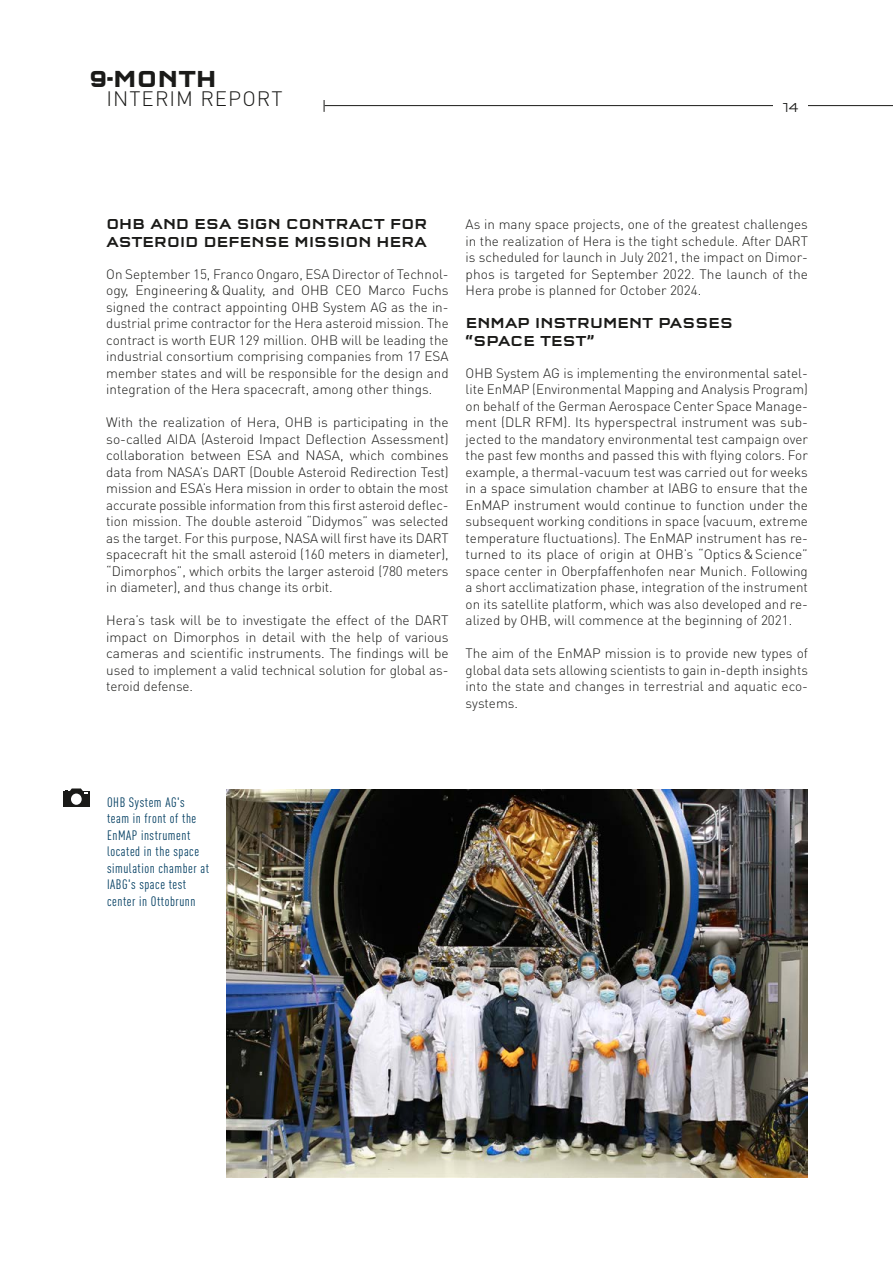
<style>
.page{position:relative;width:893px;height:1263px;background:#fff}
.page>*{position:absolute;margin:0;border:0;box-sizing:border-box;transform-origin:0 0}
.t1{font:700 24.15px "Q Type Square OT";letter-spacing:.01em;color:#1a1a18}
.t2{font:300 20.7px "DIN Pro";letter-spacing:.05em;color:#1a1a18}
.t3{font:500 15px/18px "Q Type Square OT";letter-spacing:.01em;color:#1a1a18}
.t4{font:300 13.5px/16.5px "DIN Pro";color:#1a1a18;text-align:justify}
.t5{font:condensed 13.5px/16.5px "DIN Pro";letter-spacing:.04em;color:#003d61}
.t6{font:300 13.5px "Q Type Square OT";color:#1a1a18}
</style>
<div class="page">
<img style="left:226px;top:790px;width:582px;height:388px">
<div style="left:63px;top:791px;width:27px;height:16px;background:#1a1a18"></div>
<div style="left:71px;top:793px;width:11px;height:12px;background:#fff;border-radius:50%"></div>
<svg style="left:65px;top:788px;width:23px;height:6px"></svg>
<hr style="left:325px;top:105px;width:568px;height:1px;background:#1a1a18">
<svg style="left:324px;top:100px;width:1px;height:12px"></svg>
<div style="left:774px;top:96px;width:34px;height:20px;background:#fff"></div>
<h1 class="t1" style="left:89px;top:65px;width:129px">9-MONTH</h1>
<h2 class="t2" style="left:107px;top:85px;width:178px">INTERIM REPORT</h2>
<p class="t6" style="left:783px;top:99px;width:17px">14</p>
<p class="t3" style="left:106px;top:215px;width:322px">OHB AND ESA SIGN CONTRACT FOR<br>ASTEROID DEFENSE MISSION HERA</p>
<p class="t4" style="left:106px;top:265px;width:344px">On September 15, Franco Ongaro, ESA Director of Technol&shy;ogy, Engineering&amp;Quality, and OHB CEO Marco Fuchs signed the contract appointing OHB System AG as the in&shy;dustrial prime contractor for the Hera asteroid mission. The contract is worth EUR 129 million. OHB will be leading the industrial consortium comprising companies from 17 ESA member states and will be responsible for the design and integration of the Hera spacecraft, among other things.</p>
<p class="t4" style="left:106px;top:413px;width:344px">With the realization of Hera, OHB is participating in the so-called AIDA (Asteroid Impact Deflection Assessment) collaboration between ESA and NASA, which combines data from NASA’s DART (Double Asteroid Redirection Test) mission and ESA’s Hera mission in order to obtain the most accurate possible information from this first asteroid deflec&shy;tion mission. The double asteroid “Didymos” was selected as the target. For this purpose, NASA will first have its DART spacecraft hit the small asteroid (160 meters in diameter), “Dimorphos”, which orbits the larger asteroid (780 meters in diameter), and thus change its orbit.</p>
<p class="t4" style="left:106px;top:611px;width:344px">Hera’s task will be to investigate the effect of the DART impact on Dimorphos in detail with the help of various cameras and scientific instruments. The findings will be used to implement a valid technical solution for global as&shy;teroid defense.</p>
<p class="t4" style="left:466px;top:215px;width:344px">As in many space projects, one of the greatest challenges in the realization of Hera is the tight schedule. After DART is scheduled for launch in July 2021, the impact on Dimor&shy;phos is targeted for September 2022. The launch of the Hera probe is planned for October 2024.</p>
<p class="t3" style="left:466px;top:314px;width:269px">ENMAP INSTRUMENT PASSES “SPACE TEST”</p>
<p class="t4" style="left:466px;top:364px;width:344px">OHB System AG is implementing the environmental satel&shy;lite EnMAP (Environmental Mapping and Analysis Program) on behalf of the German Aerospace Center Space Manage&shy;ment (DLR RFM). Its hyperspectral instrument was sub&shy;jected to the mandatory environmental test campaign over the past few months and passed this with flying colors. For example, a thermal-vacuum test was carried out for weeks in a space simulation chamber at IABG to ensure that the EnMAP instrument would continue to function under the subsequent working conditions in space (vacuum, extreme temperature fluctuations). The EnMAP instrument has re&shy;turned to its place of origin at OHB’s “Optics&amp;Science” space center in Oberpfaffenhofen near Munich. Following a short acclimatization phase, integration of the instrument on its satellite platform, which was also developed and re&shy;alized by OHB, will commence at the beginning of 2021.</p>
<p class="t4" style="left:466px;top:644px;width:344px">The aim of the EnMAP mission is to provide new types of global data sets allowing scientists to gain in-depth insights into the state and changes in terrestrial and aquatic eco&shy;systems.</p>
<p class="t5" style="left:107px;top:794px;width:103px">OHB System AG's team in front of the<br>EnMAP instrument located in the space simulation chamber at<br>IABG's space test center in Ottobrunn</p>
</div>
